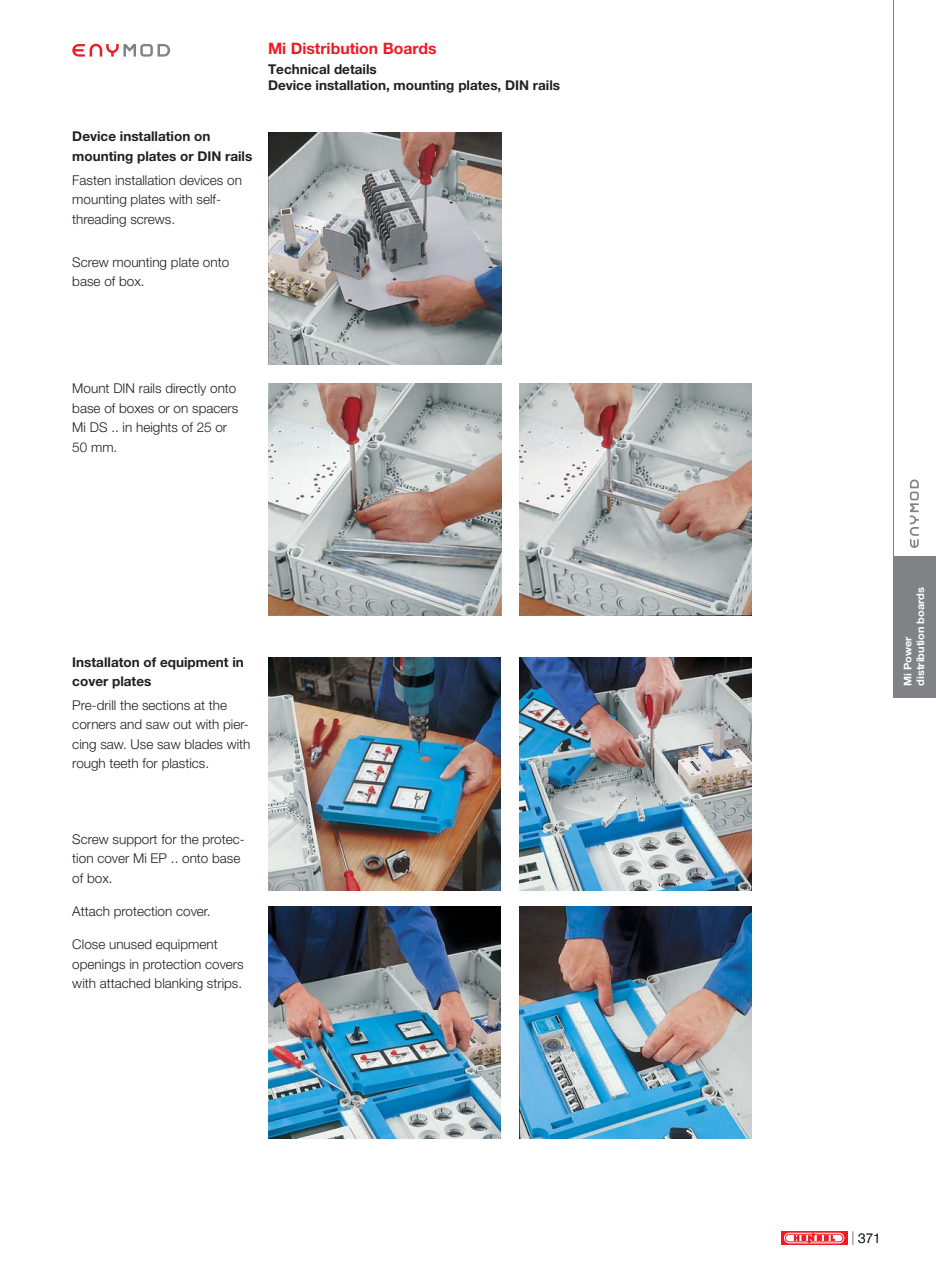
<style>
.page{position:relative;width:936px;height:1263px;background:#fff}
.page>*{position:absolute;margin:0;border:0;box-sizing:border-box;transform-origin:0 0}
.t1{font:700 15.75px "Helvetica Neue LT Pro";color:#ed1c24}
.t2{font:300 13.5px/19.5px "Helvetica Neue LT Pro";color:#231f20}
.t3{font:700 13.5px/19.5px "Helvetica Neue LT Pro";color:#231f20}
.t4{font:700 10.5px/12.6px "Helvetica Neue LT Pro";letter-spacing:-.005em;color:#fff;scale:1.05 1}
.s1{color:#939598}
</style>
<div class="page">
<svg style="left:781px;top:1231px;width:66px;height:13px"></svg>
<svg style="left:784px;top:1233px;width:60px;height:10px"></svg>
<img style="left:269px;top:133px;width:232px;height:232px">
<img style="left:269px;top:384px;width:232px;height:231px">
<img style="left:520px;top:384px;width:231px;height:232px">
<img style="left:268px;top:658px;width:232px;height:232px">
<img style="left:519px;top:906px;width:232px;height:233px">
<img style="left:519px;top:658px;width:232px;height:232px">
<img style="left:268px;top:906px;width:232px;height:233px">
<svg style="left:72px;top:44px;width:98px;height:13px"></svg>
<div style="left:893px;top:556px;width:42px;height:141px;background:#808285"></div>
<hr style="left:893px;top:0;width:1px;height:660px;background:#808285">
<svg style="left:909px;top:479px;width:9px;height:69px"></svg>
<p class="t3" style="left:72px;top:129px;width:181px">Device installation on mounting plates or DIN rails</p>
<p class="t2" style="left:72px;top:172px;width:171px">Fasten installation devices on mounting plates with self&shy;threading screws.</p>
<p class="t2" style="left:72px;top:254px;width:158px">Screw mounting plate onto base of box.</p>
<p class="t1" style="left:268px;top:43px;width:170px">Mi Distribution Boards</p>
<p class="t3" style="left:268px;top:63px;width:293px;line-height:16.2px">Technical details<br>Device installation, mounting plates, DIN rails</p>
<p class="t2" style="left:72px;top:380px;width:167px">Mount DIN rails directly onto base of boxes or on spacers<br>Mi DS .. in heights of 25 or<br>50 mm.</p>
<p class="t3" style="left:72px;top:654px;width:173px">Installaton of equipment in cover plates</p>
<p class="t2" style="left:72px;top:697px;width:180px">Pre-drill the sections at the corners and saw out with pier&shy;cing saw. Use saw blades with rough teeth for plastics.</p>
<p class="t2" style="left:72px;top:831px;width:174px">Screw support for the protec&shy;tion cover Mi EP .. onto base of box.</p>
<p class="t2" style="left:72px;top:903px;width:140px">Attach protection cover.</p>
<p class="t2" style="left:72px;top:936px;width:173px">Close unused equipment openings in protection covers with attached blanking strips.</p>
<p class="t4" style="left:902px;top:686px;width:95px;rotate:-90deg">Mi Power distribution boards</p>
<p class="t2" style="left:851px;top:1230px;width:31px"><span class="s1">|</span> 371</p>
</div>
